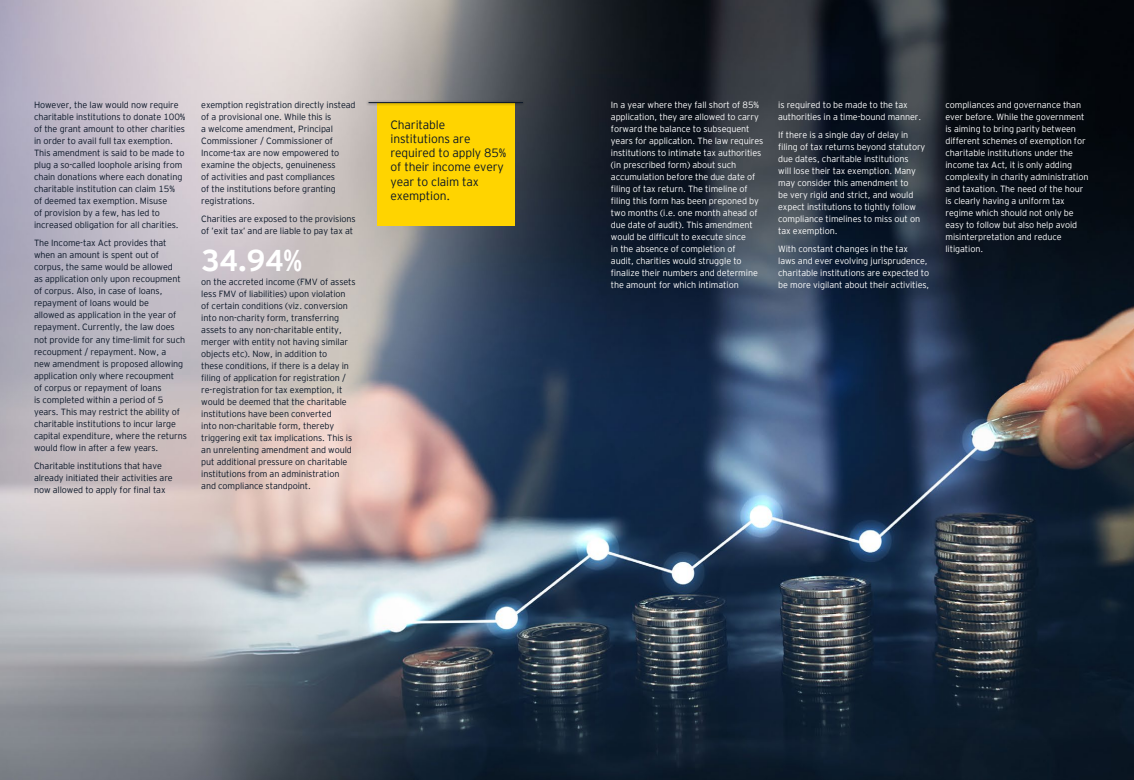
<style>
.page{position:relative;width:1134px;height:780px;background:#fff}
.page>*{position:absolute;margin:0;border:0;box-sizing:border-box;transform-origin:0 0}
.t1{font:700 30px "EY Interstate";color:#fff}
.t2{font:300 12px/14px "EY Interstate";letter-spacing:-.01em;color:#0a1627}
.t3{font:300 9px/12px "EY Interstate";letter-spacing:-.01em;color:#0a1627}
.t4{font:300 9px/12px "EY Interstate";letter-spacing:-.01em;color:#fff}
</style>
<div class="page">
<img style="left:0;top:0;width:1134px;height:780px">
<div style="left:377px;top:103px;width:137px;height:122px;background:#ffd400"></div>
<div style="left:366px;top:99px;width:160px;height:7px;background:#000;opacity:.49"></div>
<hr style="left:369px;top:102px;width:154px;height:1px;background:#0a1627">
<p class="t3" style="left:34px;top:99px;width:153px">However, the law would now require charitable institutions to donate 100% of the grant amount to other charities in order to avail full tax exemption.<br>This amendment is said to be made to plug a so-called loophole arising from chain donations where each donating charitable institution can claim 15%<br>of deemed tax exemption. Misuse<br>of provision by a few, has led to increased obligation for all charities.</p>
<p class="t3" style="left:34px;top:237px;width:154px">The Income-tax Act provides that when an amount is spent out of corpus, the same would be allowed<br>as application only upon recoupment of corpus. Also, in case of loans, repayment of loans would be<br>allowed as application in the year of repayment. Currently, the law does not provide for any time-limit for such recoupment / repayment. Now, a<br>new amendment is proposed allowing application only where recoupment<br>of corpus or repayment of loans<br>is completed within a period of 5 years. This may restrict the ability of charitable institutions to incur large capital expenditure, where the returns would flow in after a few years.</p>
<p class="t3" style="left:34px;top:459px;width:140px">Charitable institutions that have already initiated their activities are now allowed to apply for final tax</p>
<p class="t3" style="left:201px;top:99px;width:156px">exemption registration directly instead of a provisional one. While this is<br>a welcome amendment, Principal<br>Commissioner / Commissioner of<br>Income-tax are now empowered to examine the objects, genuineness<br>of activities and past compliances<br>of the institutions before granting registrations.</p>
<p class="t3" style="left:201px;top:213px;width:156px">Charities are exposed to the provisions of ’exit tax’ and are liable to pay tax at</p>
<h1 class="t1" style="left:201px;top:238px;width:102px">34.94%</h1>
<p class="t3" style="left:201px;top:275px;width:156px">on the accreted income (FMV of assets less FMV of liabilities) upon violation of certain conditions (viz. conversion into non-charity form, transferring assets to any non-charitable entity, merger with entity not having similar objects etc). Now, in addition to<br>these conditions, if there is a delay in filing of application for registration / re-registration for tax exemption, it would be deemed that the charitable institutions have been converted<br>into non-charitable form, thereby triggering exit tax implications. This is an unrelenting amendment and would put additional pressure on charitable institutions from an administration and compliance standpoint.</p>
<h2 class="t2" style="left:390px;top:117px;width:117px">Charitable institutions are required to apply 85% of their income every year to claim tax exemption.</h2>
<p class="t4" style="left:611px;top:99px;width:154px">In a year where they fall short of 85% application, they are allowed to carry forward the balance to subsequent years for application. The law requires institutions to intimate tax authorities (in prescribed form) about such accumulation before the due date of filing of tax return. The timeline of filing this form has been preponed by two months (i.e. one month ahead of due date of audit). This amendment would be difficult to execute since<br>in the absence of completion of<br>audit, charities would struggle to finalize their numbers and determine the amount for which intimation</p>
<p class="t4" style="left:778px;top:99px;width:145px">is required to be made to the tax authorities in a time-bound manner.</p>
<p class="t4" style="left:778px;top:129px;width:149px">If there is a single day of delay in filing of tax returns beyond statutory due dates, charitable institutions<br>will lose their tax exemption. Many may consider this amendment to<br>be very rigid and strict, and would expect institutions to tightly follow compliance timelines to miss out on tax exemption.</p>
<p class="t4" style="left:778px;top:243px;width:153px">With constant changes in the tax<br>laws and ever evolving jurisprudence, charitable institutions are expected to be more vigilant about their activities,</p>
<p class="t4" style="left:945px;top:99px;width:145px">compliances and governance than ever before. While the government is aiming to bring parity between different schemes of exemption for charitable institutions under the income tax Act, it is only adding complexity in charity administration and taxation. The need of the hour is clearly having a uniform tax regime which should not only be easy to follow but also help avoid misinterpretation and reduce litigation.</p>
</div>
